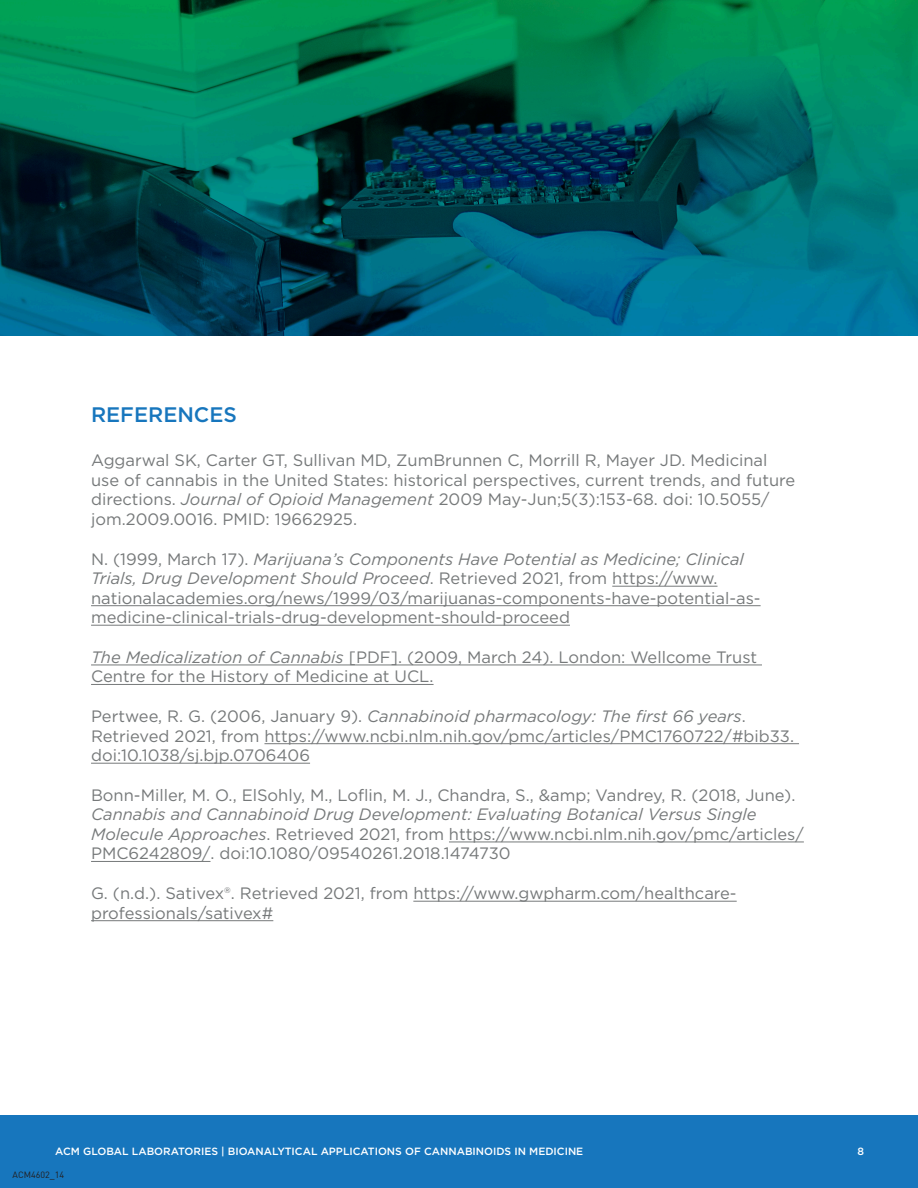
<style>
.page{position:relative;width:918px;height:1188px;background:#fff}
.page>*{position:absolute;margin:0;border:0;box-sizing:border-box;transform-origin:0 0}
.Subtitle{font:500 21px "Gotham";color:#1776bd}
.body_copy{font:16.5px/19.5px "Gotham";color:#76797a}
.t1{font:500 10.5px "Gotham";color:#fff}
.t2{font:9px "DIN Offc";color:#231f20}
.s1{font-style:italic}
</style>
<div class="page">
<div style="left:0;top:1115px;width:918px;height:73px;background:#1776bd"></div>
<img style="left:0;top:0;width:918px;height:335px">
<hr style="left:612px;top:586px;width:106px;height:1px;background:#76797a">
<hr style="left:91px;top:605px;width:670px;height:1px;background:#76797a">
<hr style="left:91px;top:625px;width:479px;height:1px;background:#76797a">
<hr style="left:91px;top:665px;width:671px;height:1px;background:#76797a">
<hr style="left:91px;top:684px;width:343px;height:1px;background:#76797a">
<hr style="left:264px;top:743px;width:535px;height:1px;background:#76797a">
<hr style="left:91px;top:763px;width:219px;height:1px;background:#76797a">
<hr style="left:449px;top:842px;width:355px;height:1px;background:#76797a">
<hr style="left:91px;top:861px;width:119px;height:1px;background:#76797a">
<hr style="left:413px;top:901px;width:324px;height:1px;background:#76797a">
<hr style="left:91px;top:920px;width:182px;height:1px;background:#76797a">
<p class="Subtitle" style="left:91px;top:401px;width:147px">REFERENCES</p>
<p class="body_copy" style="left:91px;top:450px;width:706px">Aggarwal SK, Carter GT, Sullivan MD, ZumBrunnen C, Morrill R, Mayer JD. Medicinal use of cannabis in the United States: historical perspectives, current trends, and future directions. <span class="s1">Journal of Opioid Management</span> 2009 May-Jun;5(3):153-68. doi: 10.5055/ jom.2009.0016. PMID: 19662925.</p>
<p class="body_copy" style="left:91px;top:549px;width:671px">N. (1999, March 17). <span class="s1">Marijuana’s Components Have Potential as Medicine; Clinical Trials, Drug Development Should Proceed</span>. Retrieved 2021, from https://www. nationalacademies.org/news/1999/03/marijuanas-components-have-potential-as&shy;medicine-clinical-trials-drug-development-should-proceed</p>
<p class="body_copy" style="left:91px;top:647px;width:667px"><span class="s1">The Medicalization of Cannabis</span> [PDF]. (2009, March 24). London: Wellcome Trust<br>Centre for the History of Medicine at UCL.</p>
<p class="body_copy" style="left:91px;top:706px;width:705px">Pertwee, R. G. (2006, January 9). <span class="s1">Cannabinoid pharmacology: The first 66 years</span>.<br>Retrieved 2021, from https://www.ncbi.nlm.nih.gov/pmc/articles/PMC1760722/#bib33. doi:10.1038/sj.bjp.0706406</p>
<p class="body_copy" style="left:91px;top:785px;width:714px">Bonn-Miller, M. O., ElSohly, M., Loflin, M. J., Chandra, S., &amp;amp; Vandrey, R. (2018, June).<br><span class="s1">Cannabis and Cannabinoid Drug Development: Evaluating Botanical Versus Single Molecule Approaches</span>. Retrieved 2021, from https://www.ncbi.nlm.nih.gov/pmc/articles/ PMC6242809/. doi:10.1080/09540261.2018.1474730</p>
<p class="body_copy" style="left:91px;top:883px;width:647px">G. (n.d.). Sativex®. Retrieved 2021, from https://www.gwpharm.com/healthcare&shy;professionals/sativex#</p>
<p class="t1" style="left:55px;top:1144px;width:530px">ACM GLOBAL LABORATORIES | BIOANALYTICAL APPLICATIONS OF CANNABINOIDS IN MEDICINE</p>
<p class="t1" style="left:857px;top:1144px;width:8px">8</p>
<p class="t2" style="left:13px;top:1169px;width:53px">ACM4602_14</p>
</div>
